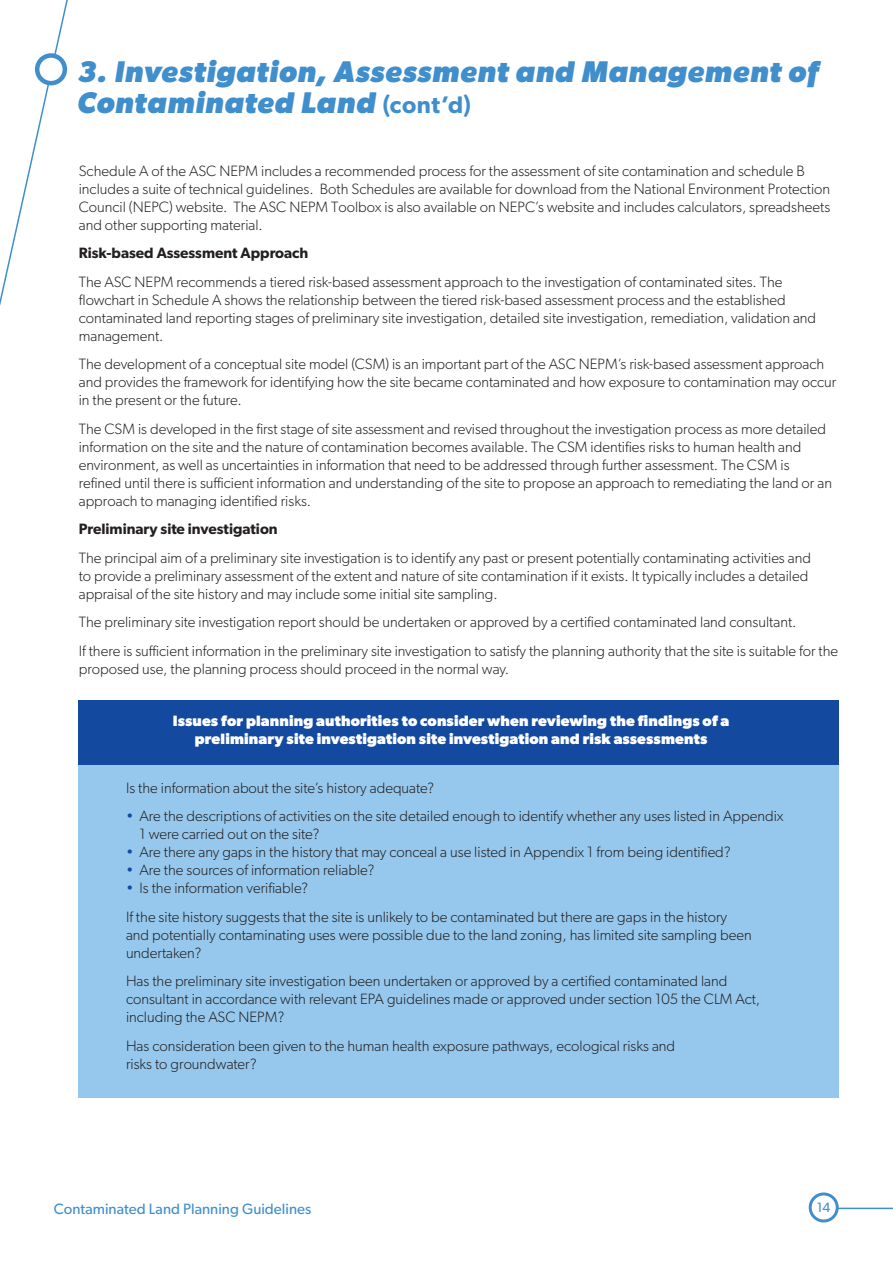
<style>
.page{position:relative;width:893px;height:1263px;background:#fff}
.page>*{position:absolute;margin:0;border:0;box-sizing:border-box;transform-origin:0 0}
.Title_Page_Headings{font:italic 700 30px/31.5px "Gibson";letter-spacing:.025em;color:#408ecc}
.Body_Copy_Light_10_1{font:300 15px/18px "Gibson";color:#231f20}
.Table_White_Headings{font:700 15px/18px "Gibson";letter-spacing:.01em;color:#fff;text-align:center}
.Body_Copy_Light_10_1-2{font:600 15px "Gibson";color:#231f20}
.t1{font:15px "Gibson";letter-spacing:.005em;color:#408ecc}
.t2{font:13.5px "Gibson";color:#408ecc}
.s1{font-weight:600;font-style:normal;font-size:24px}
.s2{color:#13499f}
</style>
<div class="page">
<hr style="left:825px;top:1207px;width:68px;height:2px;background:#408ecc">
<div style="left:810px;top:1194px;width:27px;height:27px;background:#fff;border-radius:50%"></div>
<div style="left:809px;top:1192px;width:30px;height:30px;border:3px solid #408ecc;border-radius:50%"></div>
<svg style="left:0;top:0;width:68px;height:306px"></svg>
<svg style="left:37px;top:55px;width:28px;height:28px"></svg>
<div style="left:35px;top:53px;width:32px;height:32px;border:4px solid #408ecc;border-radius:50%"></div>
<div style="left:79px;top:715px;width:760px;height:382px;background:#95c8ec"></div>
<div style="left:79px;top:700px;width:760px;height:64px;background:#13499f"></div>
<p class="Title_Page_Headings" style="left:77px;top:55px;width:742px">3. Investigation, Assessment and Management of<br>Contaminated Land <span class="s1">(cont’d)</span></p>
<p class="Body_Copy_Light_10_1" style="left:79px;top:161px;width:753px">Schedule A of the ASC NEPM includes a recommended process for the assessment of site contamination and schedule B includes a suite of technical guidelines. Both Schedules are available for download from the National Environment Protection Council (NEPC) website. The ASC NEPM Toolbox is also available on NEPC’s website and includes calculators, spreadsheets and other supporting material.</p>
<p class="Body_Copy_Light_10_1-2" style="left:79px;top:244px;width:231px">Risk-based Assessment Approach</p>
<p class="Body_Copy_Light_10_1" style="left:79px;top:272px;width:739px">The ASC NEPM recommends a tiered risk-based assessment approach to the investigation of contaminated sites. The flowchart in Schedule A shows the relationship between the tiered risk-based assessment process and the established contaminated land reporting stages of preliminary site investigation, detailed site investigation, remediation, validation and management.</p>
<p class="Body_Copy_Light_10_1" style="left:79px;top:355px;width:759px">The development of a conceptual site model (CSM) is an important part of the ASC NEPM’s risk-based assessment approach and provides the framework for identifying how the site became contaminated and how exposure to contamination may occur in the present or the future.</p>
<p class="Body_Copy_Light_10_1" style="left:79px;top:419px;width:755px">The CSM is developed in the first stage of site assessment and revised throughout the investigation process as more detailed information on the site and the nature of contamination becomes available. The CSM identifies risks to human health and environment, as well as uncertainties in information that need to be addressed through further assessment. The CSM is refined until there is sufficient information and understanding of the site to propose an approach to remediating the land or an approach to managing identified risks.</p>
<p class="Body_Copy_Light_10_1-2" style="left:79px;top:520px;width:200px">Preliminary site investigation</p>
<p class="Body_Copy_Light_10_1" style="left:79px;top:548px;width:734px">The principal aim of a preliminary site investigation is to identify any past or present potentially contaminating activities and to provide a preliminary assessment of the extent and nature of site contamination if it exists. It typically includes a detailed appraisal of the site history and may include some initial site sampling.</p>
<p class="Body_Copy_Light_10_1" style="left:79px;top:613px;width:719px">The preliminary site investigation report should be undertaken or approved by a certified contaminated land consultant.</p>
<p class="Body_Copy_Light_10_1" style="left:79px;top:641px;width:761px">If there is sufficient information in the preliminary site investigation to satisfy the planning authority that the site is suitable for the proposed use, the planning process should proceed in the normal way.</p>
<p class="Table_White_Headings" style="left:173px;top:711px;width:558px">Issues for planning authorities to consider when reviewing the findings of a preliminary site investigation site investigation and risk assessments</p>
<p class="Body_Copy_Light_10_1" style="left:126px;top:778px;width:310px">Is the information about the site’s history adequate?</p>
<p class="Body_Copy_Light_10_1" style="left:140px;top:807px;width:646px;text-indent:-14px"><span class="s2">•</span> Are the descriptions of activities on the site detailed enough to identify whether any uses listed in Appendix<br>1 were carried out on the site?</p>
<p class="Body_Copy_Light_10_1" style="left:126px;top:843px;width:606px"><span class="s2">•</span> Are there any gaps in the history that may conceal a use listed in Appendix 1 from being identified?</p>
<p class="Body_Copy_Light_10_1" style="left:126px;top:861px;width:250px"><span class="s2">•</span> Are the sources of information reliable?</p>
<p class="Body_Copy_Light_10_1" style="left:126px;top:879px;width:184px"><span class="s2">•</span> Is the information verifiable?</p>
<p class="Body_Copy_Light_10_1" style="left:126px;top:907px;width:627px">If the site history suggests that the site is unlikely to be contaminated but there are gaps in the history and potentially contaminating uses were possible due to the land zoning, has limited site sampling been undertaken?</p>
<p class="Body_Copy_Light_10_1" style="left:126px;top:972px;width:636px">Has the preliminary site investigation been undertaken or approved by a certified contaminated land consultant in accordance with relevant EPA guidelines made or approved under section 105 the CLM Act, including the ASC NEPM?</p>
<p class="Body_Copy_Light_10_1" style="left:126px;top:1036px;width:551px">Has consideration been given to the human health exposure pathways, ecological risks and risks to groundwater?</p>
<p class="t1" style="left:54px;top:1200px;width:259px">Contaminated Land Planning Guidelines</p>
<p class="t2" style="left:817px;top:1199px;width:15px">14</p>
</div>
